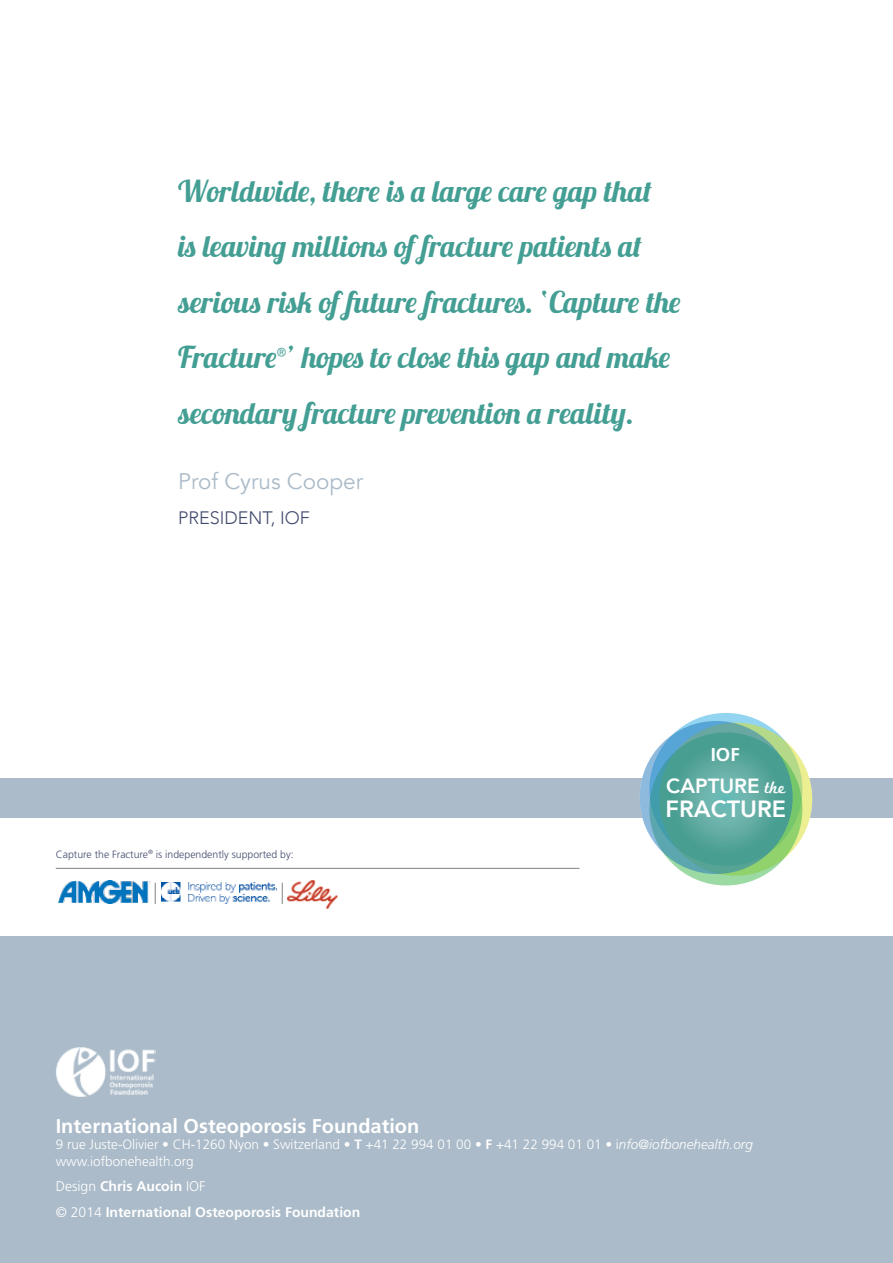
<style>
.page{position:relative;width:893px;height:1263px;background:#fff}
.page>*{position:absolute;margin:0;border:0;box-sizing:border-box;transform-origin:0 0}
.t1{font:30px/55.5px "Lobster 1.3";color:#439e93}
.t2{font:800 23.4px "Avenir";color:#fff}
.t3{font:22.5px "Avenir";color:#abbbc9}
.t4{font:800 20.55px "Avenir";color:#fff}
.t5{font:700 19.95px "Frutiger LT Std";color:#fff}
.t6{font:700 18.6px "Frutiger";color:#fff}
.t7{font:300 18px "Avenir";color:#414a6c}
.t8{font:700 13.95px/25.2px "Frutiger LT Std";color:#fff}
.t9{font:300 13.5px/16.8px "Frutiger LT Std";color:#fff}
.t10{font:300 10.5px "Frutiger";color:#414a6c}
.s1{font-family:"Marketing Script";font-weight:400;font-size:17.55px}
.s2{font-weight:700}
.s3{font-style:italic}
.s4{font-weight:300}
</style>
<div class="page">
<div style="left:0;top:937px;width:893px;height:326px;background:#abbbc9"></div>
<img style="left:56px;top:1047px;width:99px;height:49px">
<img style="left:58px;top:881px;width:93px;height:23px">
<img style="left:162px;top:882px;width:115px;height:22px">
<div style="left:0;top:778px;width:893px;height:40px;background:#abbbc9"></div>
<svg style="left:649px;top:713px;width:153px;height:153px"></svg>
<svg style="left:659px;top:723px;width:153px;height:153px"></svg>
<svg style="left:649px;top:732px;width:153px;height:153px;background:#8fd27f"></svg>
<svg style="left:640px;top:721px;width:153px;height:153px;background:#54a2a3"></svg>
<svg style="left:670px;top:744px;width:111px;height:111px;background:#5ca99f"></svg>
<hr style="left:56px;top:868px;width:523px;height:1px;background:#808285">
<svg style="left:155px;top:883px;width:1px;height:21px"></svg>
<svg style="left:282px;top:883px;width:1px;height:21px"></svg>
<img style="left:288px;top:881px;width:49px;height:27px">
<p class="t1" style="left:178px;top:162px;width:504px">Worldwide, there is a large care gap that<br>is leaving millions of fracture patients at serious risk of future fractures. ‘Capture the Fracture<sup>®</sup>’ hopes to close this gap and make secondary fracture prevention a reality.</p>
<p class="t3" style="left:178px;top:467px;width:186px">Prof Cyrus Cooper</p>
<p class="t7" style="left:178px;top:507px;width:133px">PRESIDENT, IOF</p>
<p class="t10" style="left:56px;top:848px;width:239px">Capture the Fracture<sup>®</sup> is independently supported by:</p>
<p class="t6" style="left:711px;top:743px;width:30px">IOF</p>
<p class="t4" style="left:666px;top:769px;width:121px">CAPTURE <span class="s1">the</span></p>
<p class="t2" style="left:666px;top:791px;width:122px">FRACTURE</p>
<p class="t5" style="left:56px;top:1114px;width:365px">International Osteoporosis Foundation</p>
<p class="t9" style="left:56px;top:1136px;width:699px">9 rue Juste-Olivier • CH-1260 Nyon • Switzerland • <span class="s2">T</span> +41 22 994 01 00 • <span class="s2">F</span> +41 22 994 01 01 • i<span class="s3">nfo@iofbonehealth.org </span>www.iofbonehealth.org</p>
<p class="t8" style="left:56px;top:1174px;width:306px"><span class="s4">Design</span> Chris Aucoin <span class="s4">IOF<br>© 2014</span> International Osteoporosis Foundation</p>
</div>
